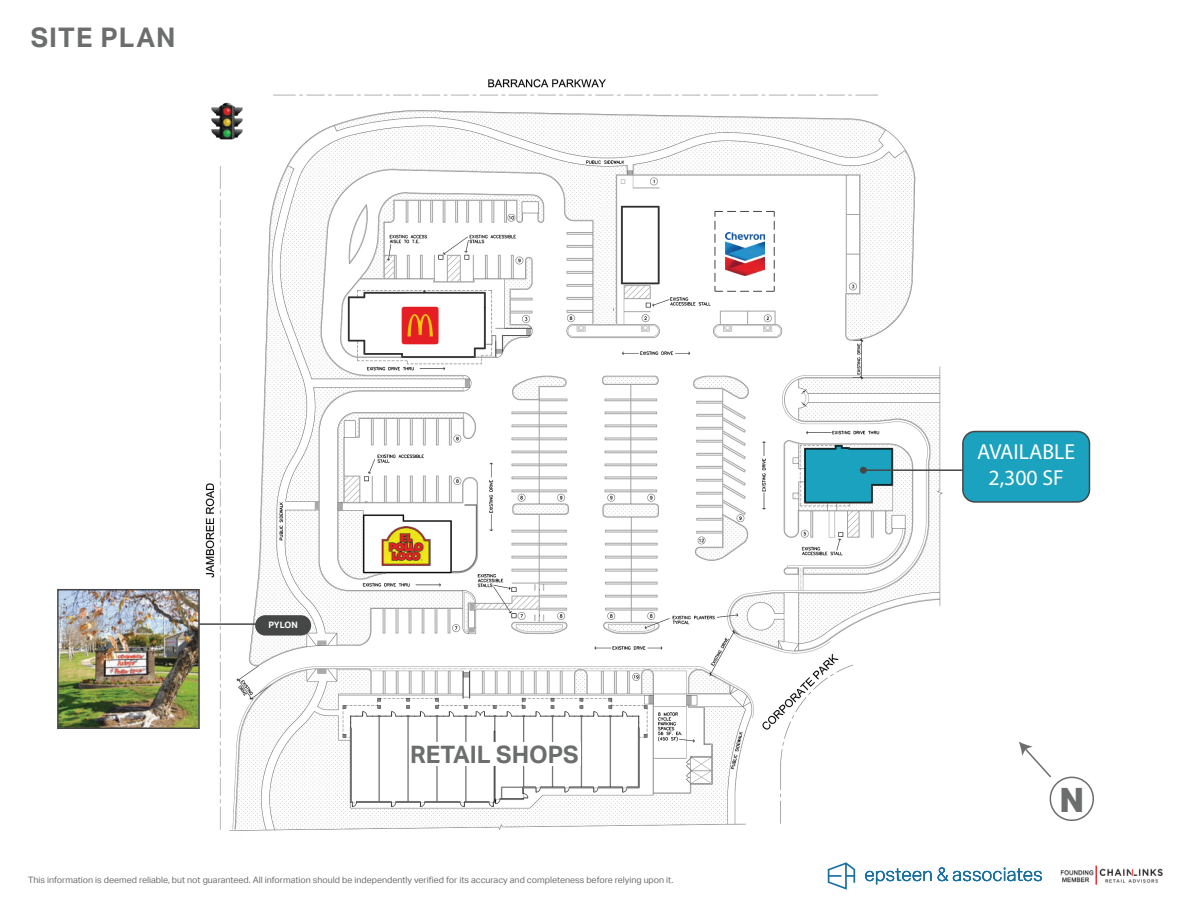
<style>
.page{position:relative;width:1188px;height:918px;background:#fff}
.page>*{position:absolute;margin:0;border:0;box-sizing:border-box;transform-origin:0 0}
.t1{font:800 33.6px "Aktiv Grotesk";color:#6c6d6d}
.t2{font:700 27px "Aktiv Grotesk";letter-spacing:.04em;color:#6c6d6d}
.t3{font:700 24px "Aktiv Grotesk";color:#6c6d6d}
.t4{font:21.75px/26.1px "Myriad Pro";color:#fff;text-align:center}
.t5{font:8.85px "Aktiv Grotesk";color:#6c6d6d}
.t6{font:700 8.85px "Aktiv Grotesk";letter-spacing:-.015em;color:#fff}
</style>
<div class="page">
<img style="left:1060px;top:865px;width:103px;height:20px">
<svg style="left:828px;top:862px;width:27px;height:28px"></svg>
<svg style="left:865px;top:867px;width:177px;height:17px"></svg>
<svg style="left:1019px;top:742px;width:75px;height:79px"></svg>
<img style="left:205px;top:79px;width:761px;height:752px">
<img style="left:380px;top:521px;width:53px;height:53px">
<img style="left:386px;top:306px;width:68px;height:38px">
<img style="left:726px;top:233px;width:39px;height:43px">
<svg style="left:805px;top:445px;width:87px;height:57px;background:#32a2b9"></svg>
<div style="left:860px;top:467px;width:7px;height:7px;background:#454747;border-radius:50%"></div>
<hr style="left:863px;top:469px;width:114px;height:2px;background:#454747">
<div style="left:963px;top:432px;width:126px;height:70px;background:#1ba2be;border-radius:12px"></div>
<div style="left:962px;top:431px;width:128px;height:72px;border:2px solid #454748;border-radius:12px"></div>
<div style="left:410px;top:743px;width:170px;height:23px;background:#fff"></div>
<img style="left:206px;top:100px;width:42px;height:42px">
<hr style="left:147px;top:623px;width:114px;height:2px;background:#454747">
<div style="left:255px;top:615px;width:56px;height:21px;background:#454747;border-radius:10px"></div>
<img style="left:60px;top:592px;width:137px;height:134px">
<div style="left:57px;top:589px;width:143px;height:140px;border:2px solid #454748"></div>
<h2 class="t2" style="left:31px;top:22px;width:146px">SITE PLAN</h2>
<p class="t6" style="left:269px;top:620px;width:31px">PYLON</p>
<h3 class="t3" style="left:410px;top:741px;width:170px">RETAIL SHOPS</h3>
<p class="t5" style="left:28px;top:875px;width:647px">This information is deemed reliable, but not guaranteed. All information should be independently verified for its accuracy and completeness before relying upon it.</p>
<h3 class="t4" style="left:977px;top:438px;width:99px">AVAILABLE<br>2,300 SF</h3>
<h1 class="t1" style="left:1059px;top:781px;width:26px">N</h1>
</div>
